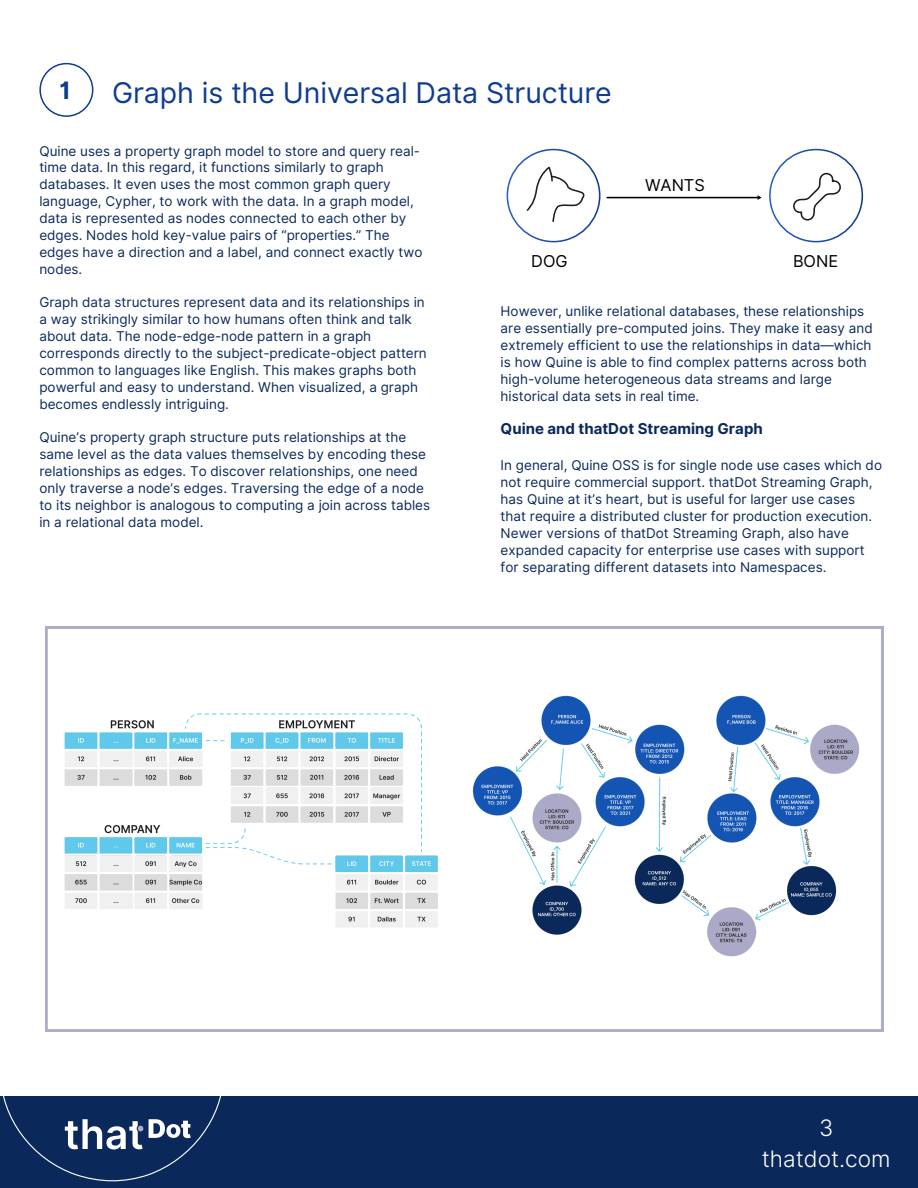
<style>
.page{position:relative;width:918px;height:1188px;background:#fff}
.page>*{position:absolute;margin:0;border:0;box-sizing:border-box;transform-origin:0 0}
.t1{font:28.5px "Inter";color:#0f3c8f}
.t2{font:700 24px "Inter";color:#0f3c8f}
.t3{font:300 22.65px/31.5px "Inter";color:#fff;text-align:center}
.t4{font:16.35px "Inter";color:#000}
.t5{font:700 15px "Inter";color:#0a295b}
.t6{font:13.5px/16.8px "Inter";color:#0a295b}
</style>
<div class="page">
<div style="left:0;top:1096px;width:918px;height:92px;background:#0a295a"></div>
<svg style="left:3px;top:1096px;width:218px;height:85px"></svg>
<hr style="left:607px;top:197px;width:151px;height:1px;background:#000">
<svg style="left:758px;top:195px;width:4px;height:5px"></svg>
<div style="left:507px;top:149px;width:94px;height:93px;border:2px solid #fff;border-radius:50%"></div>
<div style="left:769px;top:149px;width:94px;height:93px;border:2px solid #fff;border-radius:50%"></div>
<svg style="left:526px;top:166px;width:59px;height:56px"></svg>
<svg style="left:793px;top:172px;width:48px;height:49px"></svg>
<div style="left:39px;top:63px;width:54px;height:54px;border:1px solid #0f3c8f;border-radius:50%"></div>
<svg style="left:46px;top:627px;width:837px;height:404px"></svg>
<h4 class="t2" style="left:59px;top:76px;width:13px">1</h4>
<h3 class="t1" style="left:112px;top:75px;width:501px">Graph is the Universal Data Structure</h3>
<h3 class="t6" style="left:39px;top:142px;width:385px">Quine uses a property graph model to store and query real&shy;time data. In this regard, it functions similarly to graph databases. It even uses the most common graph query language, Cypher, to work with the data. In a graph model, data is represented as nodes connected to each other by edges. Nodes hold key-value pairs of “properties.” The edges have a direction and a label, and connect exactly two nodes.</h3>
<h3 class="t6" style="left:39px;top:294px;width:389px">Graph data structures represent data and its relationships in a way strikingly similar to how humans often think and talk about data. The node-edge-node pattern in a graph corresponds directly to the subject-predicate-object pattern common to languages like English. This makes graphs both powerful and easy to understand. When visualized, a graph becomes endlessly intriguing.</h3>
<p class="t6" style="left:39px;top:429px;width:392px">Quine’s property graph structure puts relationships at the same level as the data values themselves by encoding these relationships as edges. To discover relationships, one need only traverse a node’s edges. Traversing the edge of a node to its neighbor is analogous to computing a join across tables in a relational data model.</p>
<p class="t4" style="left:645px;top:176px;width:61px">WANTS</p>
<h1 class="t4" style="left:793px;top:251px;width:47px">BONE</h1>
<p class="t6" style="left:501px;top:303px;width:374px">However, unlike relational databases, these relationships are essentially pre-computed joins. They make it easy and extremely efficient to use the relationships in data—which is how Quine is able to find complex patterns across both high-volume heterogeneous data streams and large historical data sets in real time.</p>
<p class="t5" style="left:501px;top:420px;width:264px">Quine and thatDot Streaming Graph</p>
<p class="t6" style="left:501px;top:457px;width:383px">In general, Quine OSS is for single node use cases which do not require commercial support. thatDot Streaming Graph, has Quine at it’s heart, but is useful for larger use cases that require a distributed cluster for production execution.<br>Newer versions of thatDot Streaming Graph, also have expanded capacity for enterprise use cases with support for separating different datasets into Namespaces.</p>
<p class="t4" style="left:531px;top:251px;width:38px">DOG</p>
<p class="t3" style="left:762px;top:1112px;width:130px">3 thatdot.com</p>
</div>
